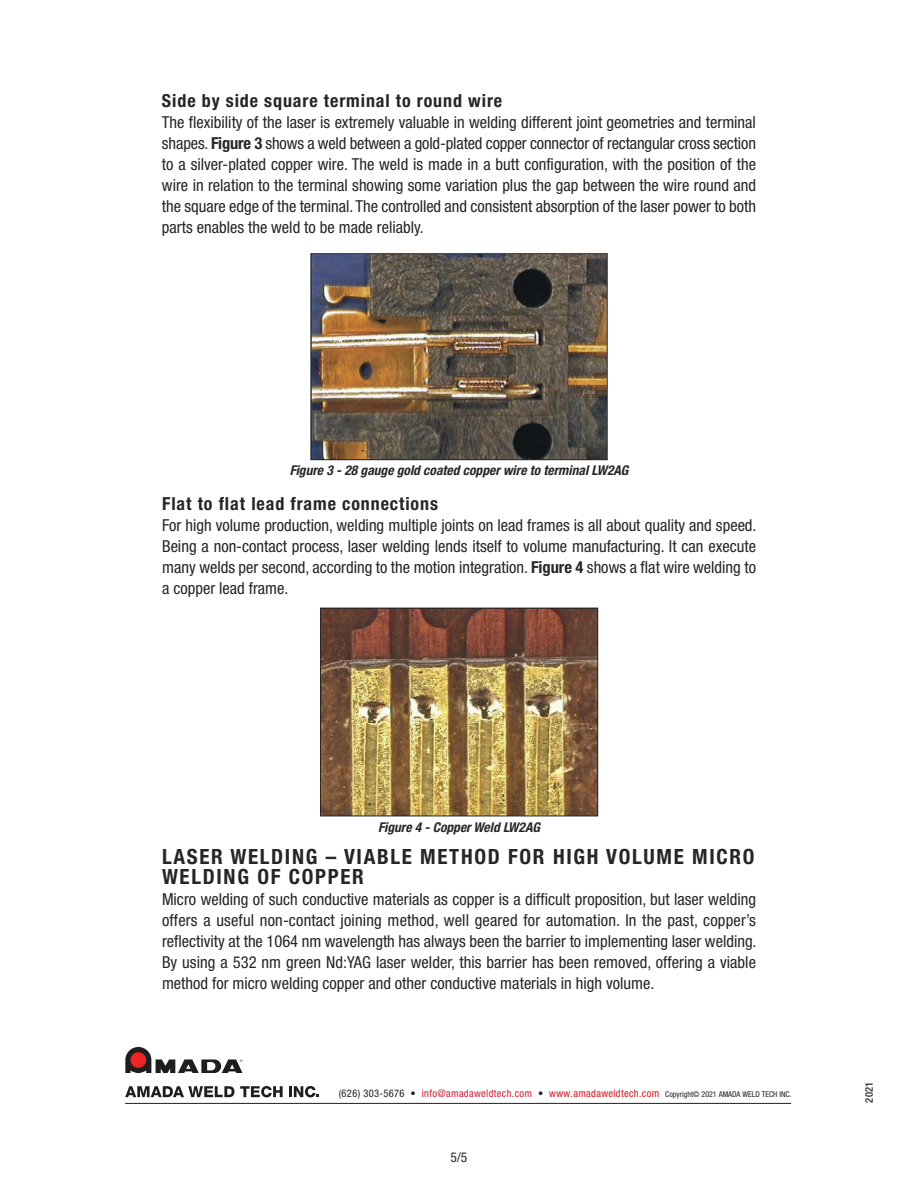
<style>
.page{position:relative;width:918px;height:1188px;background:#fff}
.page>*{position:absolute;margin:0;border:0;box-sizing:border-box;transform-origin:0 0}
.t1{font:700 condensed 21px/19.5px "Helvetica Neue";letter-spacing:.08em;color:#272526}
.t2{font:700 condensed 18px "Helvetica Neue";letter-spacing:.05em;color:#272526}
.t3{font:condensed 16.5px/21px "Helvetica Neue";color:#272526;text-align:justify}
.t4{font:italic 700 condensed 13.5px "Helvetica Neue";color:#272526}
.t5{font:condensed 13.5px "Helvetica Neue";color:#272526}
.t6{font:500 condensed 10.5px "Helvetica Neue";color:#272526}
.t7{font:condensed 7.95px "Helvetica Neue";color:#231f20}
.s1{font-weight:700}
.s2{font-size:10.5px}
.s3{font-size:10.5px;color:#ce1f36}
.s4{font-size:10.5px;color:#d7171f}
</style>
<div class="page">
<hr style="left:125px;top:1103px;width:666px;height:1px;background:#231f20">
<svg style="left:125px;top:1086px;width:109px;height:11px"></svg>
<svg style="left:240px;top:1086px;width:43px;height:11px"></svg>
<svg style="left:289px;top:1086px;width:30px;height:11px"></svg>
<svg style="left:125px;top:1047px;width:118px;height:26px"></svg>
<img style="left:312px;top:255px;width:294px;height:203px">
<div style="left:310px;top:253px;width:298px;height:207px;border:1px solid #272526"></div>
<img style="left:322px;top:610px;width:274px;height:204px">
<div style="left:320px;top:608px;width:278px;height:208px;border:1px solid #272526"></div>
<p class="t2" style="left:162px;top:94px;width:342px">Side by side square terminal to round wire</p>
<p class="t3" style="left:162px;top:113px;width:596px">The flexibility of the laser is extremely valuable in welding different joint geometries and terminal shapes. <span class="s1">Figure 3</span> shows a weld between a gold-plated copper connector of rectangular cross section to a silver-plated copper wire. The weld is made in a butt configuration, with the position of the wire in relation to the terminal showing some variation plus the gap between the wire round and the square edge of the terminal. The controlled and consistent absorption of the laser power to both parts enables the weld to be made reliably.</p>
<p class="t4" style="left:290px;top:465px;width:343px">Figure 3 - 28 gauge gold coated copperwire to terminalLW2AG</p>
<p class="t2" style="left:162px;top:498px;width:277px">Flat to flat lead frame connections</p>
<p class="t3" style="left:162px;top:516px;width:596px">For high volume production, welding multiple joints on lead frames is all about quality and speed.<br>Being a non-contact process, laser welding lends itself to volume manufacturing. It can execute many welds per second, according to the motion integration. <span class="s1">Figure 4</span> shows a flat wire welding to a copper lead frame.</p>
<p class="t4" style="left:378px;top:822px;width:166px">Figure 4 - CopperWeld LW2AG</p>
<p class="t1" style="left:162px;top:849px;width:594px">LASER WELDING – VIABLE METHOD FOR HIGH VOLUME MICRO<br>WELDING OF COPPER</p>
<p class="t3" style="left:162px;top:890px;width:596px">Micro welding of such conductive materials as copper is a difficult proposition, but laser welding offers a useful non-contact joining method, well geared for automation. In the past, copper’s reflectivity at the 1064 nm wavelength has always been the barrier to implementing laser welding.<br>By using a 532 nm green Nd:YAG laser welder, this barrier has been removed, offering a viable method for micro welding copper and other conductive materials in high volume.</p>
<p class="t7" style="left:339px;top:1091px;width:454px"><span class="s2">(626) 303-5676 •</span> <span class="s3">info@amadaweldtech.com</span> <span class="s2">•</span> <span class="s4">www.amadaweldtech.com</span> Copyright© 2021 AMADA WELD TECH INC.</p>
<p class="t6" style="left:865px;top:1103px;width:22px;rotate:-90deg">2021</p>
<p class="t5" style="left:451px;top:1153px;width:18px">5/5</p>
</div>
